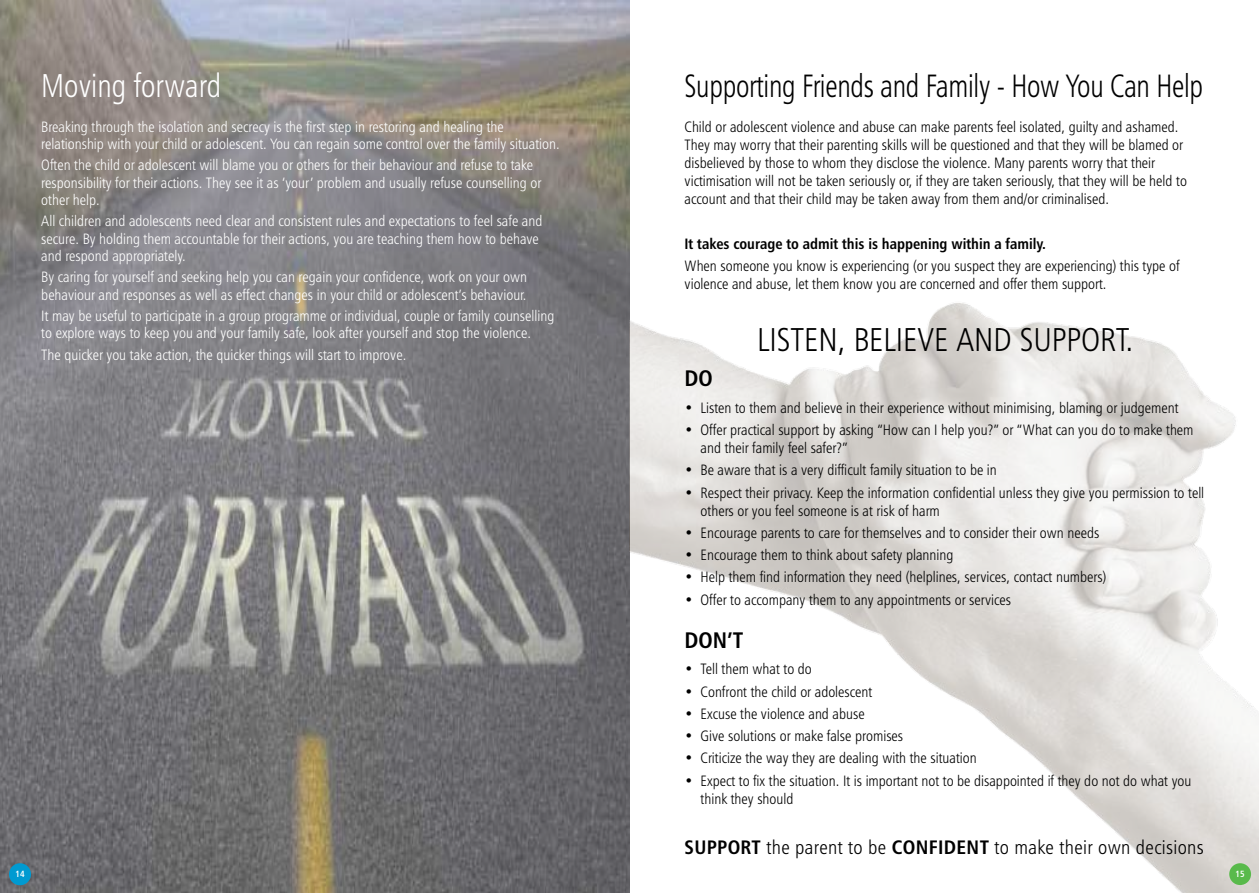
<style>
.page{position:relative;width:1259px;height:893px;background:#fff}
.page>*{position:absolute;margin:0;border:0;box-sizing:border-box;transform-origin:0 0}
.t1{font:33px "Humanist 777 BT Light Condensed B";color:#000}
.t2{font:33px "Humanist 777 BT Light Condensed B";color:#fff;scale:.94 1}
.t3{font:32.25px "Humanist 777 BT Light Condensed B";letter-spacing:-.01em;color:#000;scale:.9 1}
.t4{font:22.5px "Humanist 777 BT Bold Condensed B";color:#000}
.t5{font:19.5px "Humanist 777 BT Light Condensed B";letter-spacing:.015em;color:#000}
.t6{font:15px/18px "Humanist 777 BT Light Condensed B";color:#000}
.t7{font:15px/17.2px "Humanist 777 BT Light Condensed B";color:#fff}
.t8{font:15px "Humanist 777 BT Bold Condensed B";color:#000}
.t9{font:9px "Humanist 777 BT Bold Condensed B";color:#fff}
.s1{font-family:"Humanist 777 BT Bold Condensed B"}
</style>
<div class="page">
<img style="left:0;top:0;width:630px;height:893px">
<img style="left:629px;top:198px;width:630px;height:695px">
<div style="left:1229px;top:863px;width:22px;height:22px;background:#59ba4b;border-radius:50%"></div>
<div style="left:9px;top:863px;width:22px;height:22px;background:#009ad1;border-radius:50%"></div>
<h1 class="t2" style="left:41px;top:66px;width:193px">Moving forward</h1>
<p class="t7" style="left:41px;top:117px;width:520px">Breaking through the isolation and secrecy is the first step in restoring and healing the relationship with your child or adolescent. You can regain some control over the family situation.</p>
<p class="t7" style="left:41px;top:156px;width:501px">Often the child or adolescent will blame you or others for their behaviour and refuse to take responsibility for their actions. They see it as ‘your’ problem and usually refuse counselling or other help.</p>
<p class="t7" style="left:41px;top:212px;width:502px">All children and adolescents need clear and consistent rules and expectations to feel safe and secure. By holding them accountable for their actions, you are teaching them how to behave and respond appropriately.</p>
<p class="t7" style="left:41px;top:268px;width:487px">By caring for yourself and seeking help you can regain your confidence, work on your own behaviour and responses as well as effect changes in your child or adolescent’s behaviour.</p>
<p class="t7" style="left:41px;top:307px;width:514px">It may be useful to participate in a group programme or individual, couple or family counselling to explore ways to keep you and your family safe, look after yourself and stop the violence.</p>
<p class="t7" style="left:41px;top:346px;width:366px">The quicker you take action, the quicker things will start to improve.</p>
<h2 class="t3" style="left:684px;top:66px;width:578px">Supporting Friends and Family - How You Can Help</h2>
<p class="t6" style="left:684px;top:118px;width:504px">Child or adolescent violence and abuse can make parents feel isolated, guilty and ashamed.<br>They may worry that their parenting skills will be questioned and that they will be blamed or disbelieved by those to whom they disclose the violence. Many parents worry that their victimisation will not be taken seriously or, if they are taken seriously, that they will be held to account and that their child may be taken away from them and/or criminalised.</p>
<p class="t8" style="left:684px;top:234px;width:363px">It takes courage to admit this is happening within a family.</p>
<p class="t6" style="left:684px;top:257px;width:496px">When someone you know is experiencing (or you suspect they are experiencing) this type of violence and abuse, let them know you are concerned and offer them support.</p>
<h1 class="t1" style="left:757px;top:319px;width:378px">LISTEN, BELIEVE AND SUPPORT.</h1>
<h3 class="t4" style="left:684px;top:364px;width:28px">DO</h3>
<p class="t6" style="left:684px;top:398px;width:495px">• Listen to them and believe in their experience without minimising, blaming or judgement</p>
<p class="t6" style="left:700px;top:421px;width:494px;text-indent:-16px">• Offer practical support by asking “How can I help you?” or “What can you do to make them and their family feel safer?”</p>
<p class="t6" style="left:684px;top:461px;width:314px">• Be aware that is a very difficult family situation to be in</p>
<p class="t6" style="left:700px;top:483px;width:505px;text-indent:-16px">• Respect their privacy. Keep the information confidential unless they give you permission to tell others or you feel someone is at risk of harm</p>
<p class="t6" style="left:684px;top:523px;width:416px">• Encourage parents to care for themselves and to consider their own needs</p>
<p class="t6" style="left:684px;top:546px;width:270px">• Encourage them to think about safety planning</p>
<p class="t6" style="left:684px;top:568px;width:423px">• Help them find information they need (helplines, services, contact numbers)</p>
<p class="t6" style="left:684px;top:590px;width:328px">• Offer to accompany them to any appointments or services</p>
<h3 class="t4" style="left:684px;top:626px;width:60px">DON ’T</h3>
<p class="t6" style="left:684px;top:660px;width:129px">• Tell them what to do</p>
<p class="t6" style="left:684px;top:682px;width:189px">• Confront the child or adolescent</p>
<p class="t6" style="left:684px;top:704px;width:182px">• Excuse the violence and abuse</p>
<p class="t6" style="left:684px;top:727px;width:220px">• Give solutions or make false promises</p>
<p class="t6" style="left:684px;top:749px;width:294px">• Criticize the way they are dealing with the situation</p>
<p class="t6" style="left:700px;top:771px;width:492px;text-indent:-16px">• Expect to fix the situation. It is important not to be disappointed if they do not do what you think they should</p>
<h3 class="t5" style="left:684px;top:835px;width:521px"><span class="s1">SUPPORT</span> the parent to be <span class="s1">CON FIDENT</span> to make their own decisions</h3>
<p class="t9" style="left:15px;top:869px;width:11px">14</p>
<p class="t9" style="left:1235px;top:869px;width:11px">15</p>
</div>
